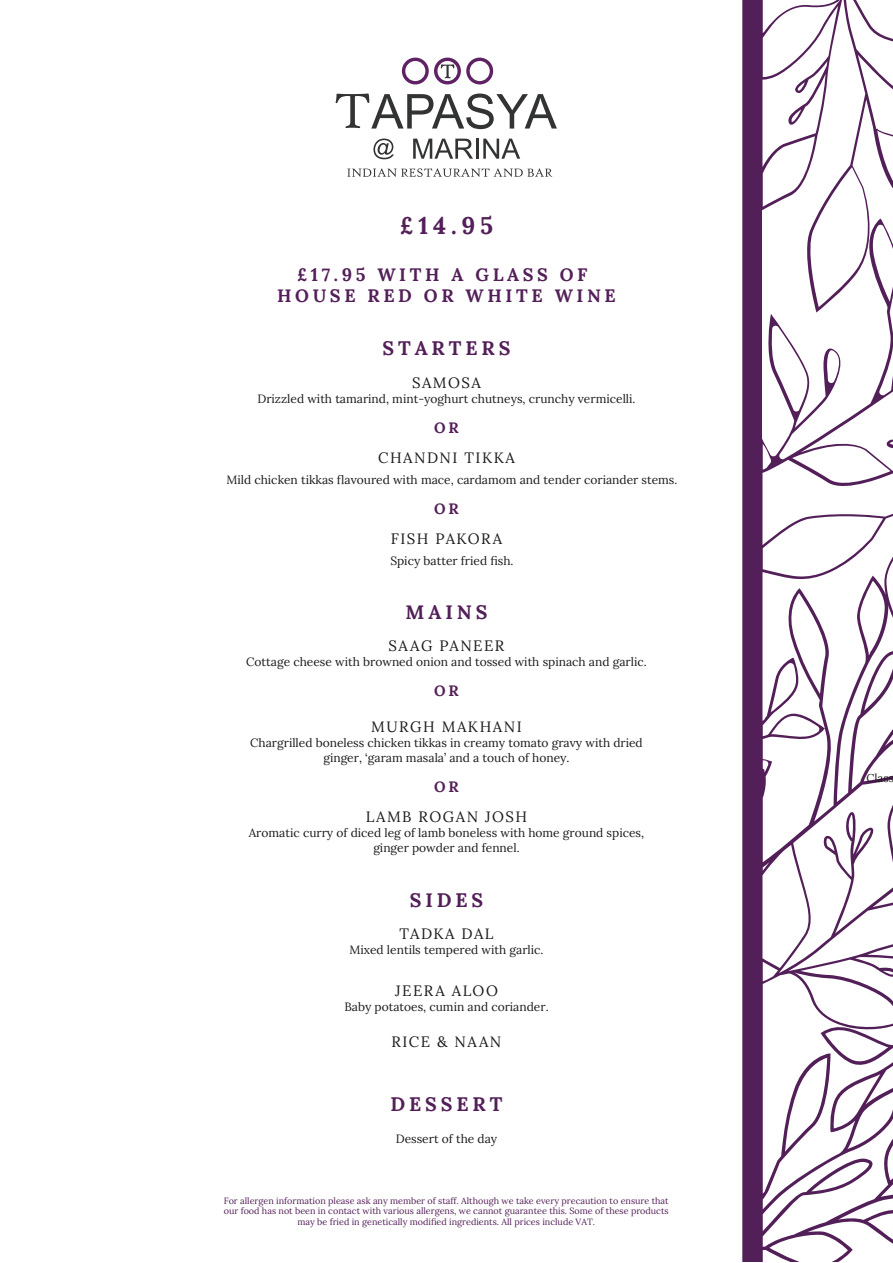
<style>
.page{position:relative;width:893px;height:1263px;background:#fff}
.page>*{position:absolute;margin:0;border:0;box-sizing:border-box;transform-origin:0 0}
.t1{font:700 24px "Lora";color:#531f58}
.t2{font:700 19.5px "Lora";letter-spacing:.2em;color:#531f58}
.t3{font:700 18px/21.6px "Lora";letter-spacing:.2em;color:#531f58;text-align:center}
.t4{font:15px "Lora";letter-spacing:.1em;color:#1a1a19}
.t5{font:700 15px "Lora";letter-spacing:.2em;color:#531f58}
.t6{font:12px/15px "Lora";color:#1a1a19;text-align:center}
.t7{font:11.4px "Lora";color:#1a1a19}
.t8{font:9px/10.8px "Lora";color:#531f58;text-align:center}
</style>
<div class="page">
<svg style="left:742px;top:0;width:151px;height:1262px"></svg>
<svg style="left:347px;top:168px;width:205px;height:9px"></svg>
<svg style="left:335px;top:93px;width:222px;height:36px"></svg>
<svg style="left:402px;top:58px;width:91px;height:26px"></svg>
<svg style="left:413px;top:139px;width:60px;height:20px"></svg>
<hr style="left:476px;top:139px;width:3px;height:20px;background:#323333">
<svg style="left:483px;top:139px;width:37px;height:20px"></svg>
<svg style="left:373px;top:139px;width:21px;height:20px"></svg>
<h1 class="t1" style="left:400px;top:205px;width:95px">£14.95</h1>
<h3 class="t3" style="left:277px;top:262px;width:340px">£17.95 WITH A GLASS OF<br>HOUSE RED OR WHITE WINE</h3>
<h2 class="t2" style="left:382px;top:331px;width:129px">STARTERS</h2>
<p class="t4" style="left:412px;top:372px;width:70px">SAMOSA</p>
<p class="t6" style="left:257px;top:391px;width:380px">Drizzled with tamarind, mint-yoghurt chutneys, crunchy vermicelli.</p>
<p class="t5" style="left:434px;top:415px;width:26px">OR</p>
<p class="t4" style="left:378px;top:447px;width:138px">CHANDNI TIKKA</p>
<p class="t6" style="left:226px;top:472px;width:453px">Mild chicken tikkas flavoured with mace, cardamom and tender coriander stems.</p>
<p class="t5" style="left:434px;top:496px;width:26px">OR</p>
<p class="t4" style="left:391px;top:528px;width:113px">FISH PAKORA</p>
<p class="t6" style="left:390px;top:553px;width:125px">Spicy batter fried fish.</p>
<h2 class="t2" style="left:406px;top:595px;width:83px">MAINS</h2>
<p class="t4" style="left:389px;top:635px;width:117px">SAAG PANEER</p>
<p class="t6" style="left:246px;top:654px;width:402px">Cottage cheese with browned onion and tossed with spinach and garlic.</p>
<p class="t5" style="left:434px;top:678px;width:26px">OR</p>
<p class="t4" style="left:371px;top:716px;width:152px">MURGH MAKHANI</p>
<p class="t6" style="left:250px;top:735px;width:394px">Chargrilled boneless chicken tikkas in creamy tomato gravy with dried ginger, ‘garam masala’ and a touch of honey.</p>
<p class="t5" style="left:434px;top:774px;width:26px">OR</p>
<p class="t4" style="left:366px;top:806px;width:163px">LAMB ROGAN JOSH</p>
<p class="t6" style="left:249px;top:825px;width:397px">Aromatic curry of diced leg of lamb boneless with home ground spices, ginger powder and fennel.</p>
<h2 class="t2" style="left:410px;top:883px;width:75px">SIDES</h2>
<p class="t4" style="left:399px;top:922px;width:96px">TADKA DAL</p>
<p class="t6" style="left:349px;top:941px;width:196px">Mixed lentils tempered with garlic.</p>
<p class="t4" style="left:395px;top:979px;width:104px">JEERA ALOO</p>
<p class="t6" style="left:344px;top:998px;width:206px">Baby potatoes, cumin and coriander.</p>
<p class="t4" style="left:392px;top:1030px;width:111px">RICE &amp; NAAN</p>
<h2 class="t2" style="left:391px;top:1087px;width:113px">DESSERT</h2>
<p class="t6" style="left:396px;top:1131px;width:103px">Dessert of the day</p>
<p class="t8" style="left:224px;top:1194px;width:446px">For allergen information please ask any member of staff. Although we take every precaution to ensure that our food has not been in contact with various allergens, we cannot guarantee this. Some of these products may be fried in genetically modified ingredients. All prices include VAT.</p>
<p class="t7" style="left:866px;top:770px;width:29px">Class</p>
</div>
